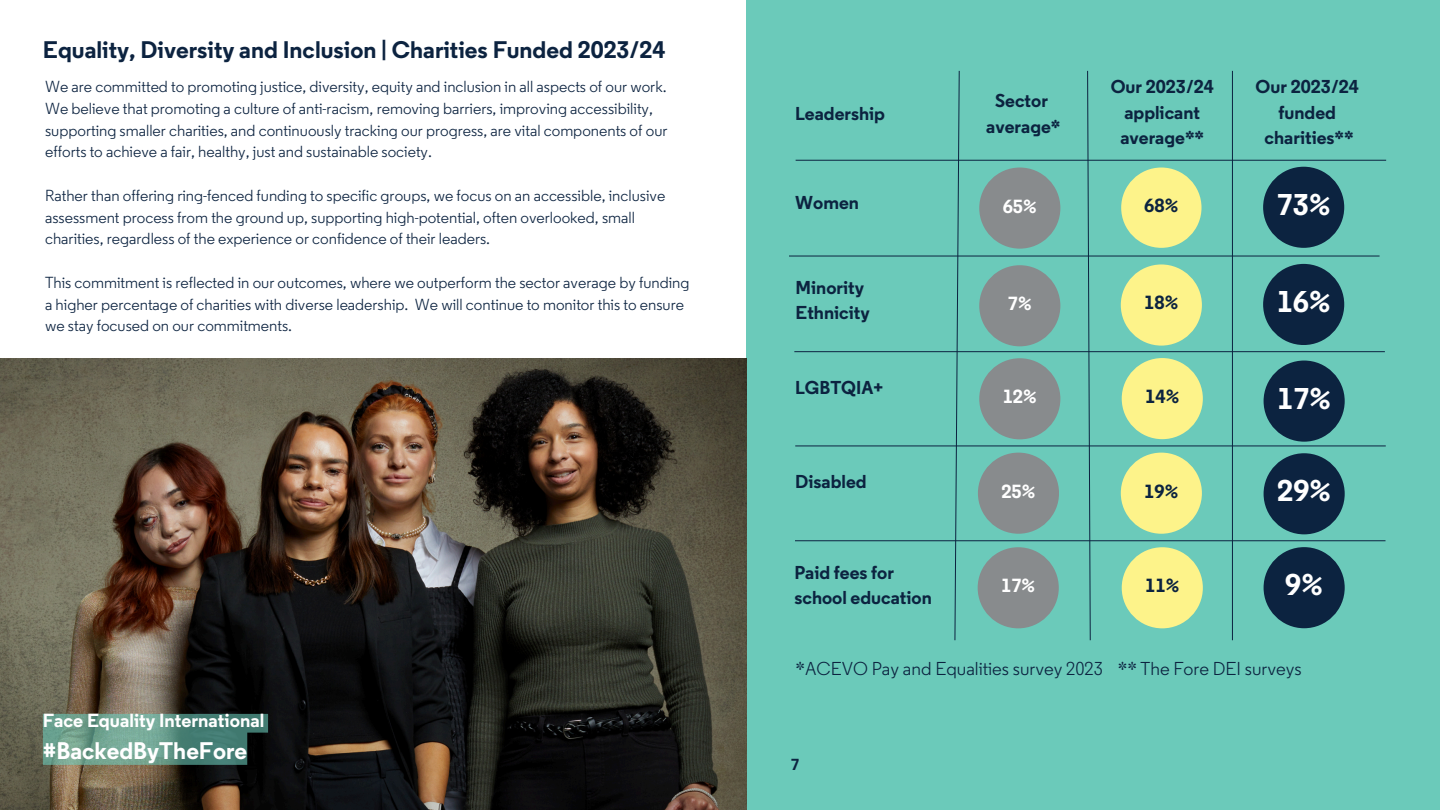
<style>
.page{position:relative;width:1440px;height:810px;background:#fff}
.page>*{position:absolute;margin:0;border:0;box-sizing:border-box;transform-origin:0 0}
.t1{font:700 30px "Regular";color:#fff}
.t2{font:700 24px "Regular";color:#0c2340}
.t3{font:700 24px "Regular";color:#fff}
.t4{font:700 19px "Regular";color:#fff}
.t5{font:700 19px "Regular";color:#0c2340}
.t6{font:700 18.7px/25.5px "Regular";color:#0c2340;text-align:center}
.t7{font:18.7px "Regular";color:#0c2340}
.t8{font:16px/21.8px "Regular";color:#0c2340}
.t9{font:700 16px "Regular";color:#0c2340}
</style>
<div class="page">
<div style="left:746px;top:0;width:694px;height:810px;background:#6bcaba"></div>
<hr style="left:796px;top:160px;width:590px;height:1px;background:#0c2340">
<svg style="left:954px;top:70px;width:6px;height:571px"></svg>
<hr style="left:789px;top:256px;width:591px;height:1px;background:#0c2340">
<hr style="left:794px;top:351px;width:591px;height:1px;background:#0c2340">
<hr style="left:795px;top:446px;width:591px;height:1px;background:#0c2340">
<hr style="left:795px;top:540px;width:591px;height:1px;background:#0c2340">
<hr style="left:1232px;top:71px;width:1px;height:569px;background:#0c2340">
<svg style="left:1087px;top:70px;width:4px;height:571px"></svg>
<div style="left:979px;top:168px;width:81px;height:81px;background:#888b8d;border-radius:50%"></div>
<div style="left:979px;top:265px;width:81px;height:81px;background:#888b8d;border-radius:50%"></div>
<div style="left:979px;top:358px;width:81px;height:81px;background:#888b8d;border-radius:50%"></div>
<div style="left:978px;top:453px;width:81px;height:81px;background:#888b8d;border-radius:50%"></div>
<div style="left:978px;top:547px;width:81px;height:81px;background:#888b8d;border-radius:50%"></div>
<div style="left:1121px;top:168px;width:81px;height:80px;background:#fdf38a;border-radius:50%"></div>
<div style="left:1121px;top:264px;width:81px;height:82px;background:#fdf38a;border-radius:50%"></div>
<div style="left:1122px;top:358px;width:81px;height:81px;background:#fdf38a;border-radius:50%"></div>
<div style="left:1121px;top:453px;width:81px;height:81px;background:#fdf38a;border-radius:50%"></div>
<div style="left:1122px;top:547px;width:81px;height:81px;background:#fdf38a;border-radius:50%"></div>
<div style="left:1263px;top:167px;width:81px;height:81px;background:#0c2340;border-radius:50%"></div>
<div style="left:1263px;top:264px;width:81px;height:81px;background:#0c2340;border-radius:50%"></div>
<div style="left:1264px;top:361px;width:81px;height:81px;background:#0c2340;border-radius:50%"></div>
<div style="left:1264px;top:453px;width:81px;height:81px;background:#0c2340;border-radius:50%"></div>
<div style="left:1264px;top:547px;width:81px;height:81px;background:#0c2340;border-radius:50%"></div>
<img style="left:0;top:358px;width:746px;height:452px">
<svg style="left:43px;top:714px;width:225px;height:51px;background:#5a8c7d"></svg>
<h4 class="t2" style="left:43px;top:40px;width:624px">Equality, Diversity and Inclusion | Charities Funded 2023/24</h4>
<h4 class="t8" style="left:45px;top:77px;width:624px">We are committed to promoting justice, diversity, equity and inclusion in all aspects of our work.<br>We believe that promoting a culture of anti-racism, removing barriers, improving accessibility, supporting smaller charities, and continuously tracking our progress, are vital components of our efforts to achieve a fair, healthy, just and sustainable society.</h4>
<h4 class="t8" style="left:45px;top:186px;width:622px">Rather than offering ring-fenced funding to specific groups, we focus on an accessible, inclusive assessment process from the ground up, supporting high-potential, often overlooked, small charities, regardless of the experience or confidence of their leaders.</h4>
<h4 class="t8" style="left:45px;top:273px;width:646px">This commitment is reflected in our outcomes, where we outperform the sector average by funding a higher percentage of charities with diverse leadership. We will continue to monitor this to ensure we stay focused on our commitments.</h4>
<h4 class="t4" style="left:43px;top:713px;width:223px">Face Equality International</h4>
<h4 class="t3" style="left:43px;top:741px;width:206px">#BackedByTheFore</h4>
<h4 class="t6" style="left:795px;top:102px;width:91px">Leadership</h4>
<h3 class="t6" style="left:795px;top:191px;width:65px">Women</h3>
<h1 class="t6" style="left:796px;top:276px;width:76px;text-align:left">Minority<br>Ethnicity</h1>
<h4 class="t6" style="left:795px;top:377px;width:89px">LGBTQIA+</h4>
<h4 class="t6" style="left:795px;top:471px;width:73px">Disabled</h4>
<h4 class="t6" style="left:794px;top:561px;width:139px;text-align:left">Paid fees for school education</h4>
<h1 class="t6" style="left:986px;top:90px;width:76px">Sector average*</h1>
<h4 class="t6" style="left:1111px;top:76px;width:105px">Our 2023/24 applicant average**</h4>
<h1 class="t6" style="left:1256px;top:76px;width:105px">Our 2023/24 funded charities**</h1>
<h2 class="t4" style="left:1003px;top:198px;width:36px">65%</h2>
<h4 class="t5" style="left:1144px;top:198px;width:36px">68%</h4>
<h1 class="t1" style="left:1277px;top:192px;width:55px">73%</h1>
<p class="t4" style="left:1008px;top:296px;width:25px">7%</p>
<h4 class="t5" style="left:1144px;top:295px;width:36px">18%</h4>
<h4 class="t1" style="left:1277px;top:289px;width:55px">16%</h4>
<p class="t4" style="left:1003px;top:389px;width:36px">12%</p>
<h4 class="t5" style="left:1145px;top:389px;width:36px">14%</h4>
<h4 class="t1" style="left:1277px;top:386px;width:55px">17%</h4>
<p class="t4" style="left:1001px;top:483px;width:36px">25%</p>
<h4 class="t5" style="left:1144px;top:483px;width:36px">19%</h4>
<h4 class="t1" style="left:1277px;top:479px;width:55px">29%</h4>
<p class="t4" style="left:1001px;top:578px;width:36px">17%</p>
<h4 class="t5" style="left:1145px;top:578px;width:36px">11%</h4>
<h1 class="t1" style="left:1285px;top:573px;width:39px">9%</h1>
<h4 class="t7" style="left:796px;top:661px;width:508px">*ACEVO Pay and Equalities survey 2023 ** The Fore DEI surveys</h4>
<p class="t9" style="left:791px;top:758px;width:10px">7</p>
</div>
